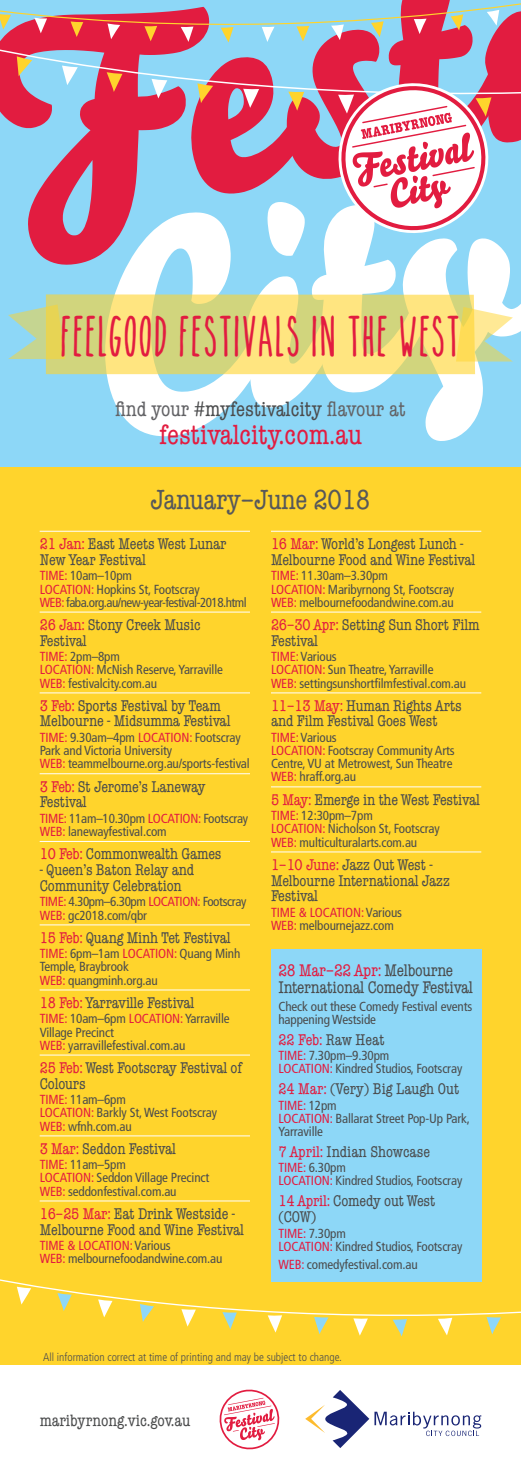
<style>
.page{position:relative;width:521px;height:1474px;background:#fff}
.page>*{position:absolute;margin:0;border:0;box-sizing:border-box;transform-origin:0 0}
.t1{font:39.38px "The Skinnybold";color:#e21c40}
.t2{font:condensed 28px "American Typewriter";color:#e21c40}
.t3{font:condensed 28px "American Typewriter";letter-spacing:-.01em;color:#57585a}
.t4{font:condensed 21px "American Typewriter";color:#636366}
.t5{font:condensed 17.15px/17.2px "American Typewriter";letter-spacing:-.015em;color:#4b4c4d}
.t6{font:condensed 16.62px "American Typewriter";color:#4b4c4d}
.t7{font:condensed 15.75px/15.8px "American Typewriter";letter-spacing:-.01em;color:#4b4c4d}
.t8{font:condensed 13.12px/13.1px "Frutiger";letter-spacing:-.01em;color:#4b4c4d}
.t9{font:condensed 13.12px/13.1px "Frutiger";letter-spacing:-.03em;color:#4b4c4d}
.t10{font:300 condensed 11.38px "Frutiger";color:#4b4c4d}
.s1{color:#4b4c4d}
.s2{color:#e21c40}
</style>
<div class="page">
<div style="left:0;top:466px;width:521px;height:898px;background:#ffd42c"></div>
<svg style="left:219px;top:1389px;width:61px;height:61px"></svg>
<svg style="left:305px;top:1390px;width:176px;height:57px"></svg>
<svg style="left:0;top:1252px;width:521px;height:85px"></svg>
<svg style="left:57px;top:1292px;width:15px;height:19px"></svg>
<svg style="left:486px;top:1316px;width:15px;height:18px"></svg>
<svg style="left:140px;top:1303px;width:14px;height:18px"></svg>
<svg style="left:222px;top:1312px;width:15px;height:17px"></svg>
<svg style="left:314px;top:1316px;width:14px;height:18px"></svg>
<svg style="left:393px;top:1318px;width:14px;height:18px"></svg>
<svg style="left:17px;top:1286px;width:14px;height:18px"></svg>
<svg style="left:98px;top:1299px;width:14px;height:18px"></svg>
<svg style="left:181px;top:1309px;width:15px;height:17px"></svg>
<svg style="left:268px;top:1315px;width:14px;height:17px"></svg>
<svg style="left:353px;top:1318px;width:15px;height:17px"></svg>
<svg style="left:438px;top:1317px;width:14px;height:18px"></svg>
<hr style="left:40px;top:531px;width:210px;height:1px;background:#fff">
<hr style="left:40px;top:611px;width:210px;height:1px;background:#fff">
<hr style="left:40px;top:692px;width:210px;height:1px;background:#fff">
<hr style="left:40px;top:773px;width:210px;height:1px;background:#fff">
<hr style="left:40px;top:841px;width:210px;height:1px;background:#fff">
<hr style="left:40px;top:924px;width:210px;height:1px;background:#fff">
<hr style="left:40px;top:989px;width:210px;height:1px;background:#fff">
<hr style="left:40px;top:1054px;width:210px;height:1px;background:#fff">
<hr style="left:40px;top:1135px;width:210px;height:1px;background:#fff">
<hr style="left:40px;top:1200px;width:210px;height:1px;background:#fff">
<hr style="left:271px;top:531px;width:210px;height:1px;background:#fff">
<hr style="left:271px;top:611px;width:210px;height:1px;background:#fff">
<hr style="left:271px;top:692px;width:210px;height:1px;background:#fff">
<hr style="left:271px;top:786px;width:210px;height:1px;background:#fff">
<hr style="left:271px;top:851px;width:210px;height:1px;background:#fff">
<div style="left:271px;top:949px;width:210px;height:332px;background:#8dd7f7"></div>
<div style="left:0;top:0;width:521px;height:466px;background:#8dd7f7"></div>
<svg style="left:105px;top:265px;width:76px;height:172px;fill:#fff"></svg>
<svg style="left:11px;top:122px;width:170px;height:143px"></svg>
<svg style="left:0;top:10px;width:181px;height:20px"></svg>
<svg style="left:34px;top:18px;width:13px;height:12px"></svg>
<svg style="left:108px;top:23px;width:12px;height:7px"></svg>
<svg style="left:0;top:14px;width:11px;height:16px"></svg>
<svg style="left:71px;top:21px;width:12px;height:9px"></svg>
<svg style="left:144px;top:26px;width:13px;height:4px"></svg>
<svg style="left:0;top:30px;width:181px;height:92px"></svg>
<svg style="left:17px;top:56px;width:15px;height:20px"></svg>
<svg style="left:107px;top:72px;width:15px;height:20px"></svg>
<svg style="left:62px;top:66px;width:16px;height:19px"></svg>
<svg style="left:151px;top:79px;width:16px;height:19px"></svg>
<svg style="left:46px;top:294px;width:135px;height:80px;background:#e1da7e"></svg>
<svg style="left:8px;top:304px;width:57px;height:55px"></svg>
<svg style="left:181px;top:0;width:340px;height:441px"></svg>
<h1 class="t1" style="left:62px;top:315px;width:403px">FEELGOOD FESTIVALS IN THE WEST</h1>
<h3 class="t4" style="left:115px;top:397px;width:292px">find your <span class="s1">#myfestivalcity</span> flavour at</h3>
<h2 class="t2" style="left:159px;top:419px;width:204px">festivalcity.com.au</h2>
<h2 class="t3" style="left:151px;top:484px;width:221px">January–June 2018</h2>
<p class="t7" style="left:40px;top:536px;width:188px"><span class="s2">21 Jan:</span> East Meets West Lunar<br>New Year Festival</p>
<p class="t8" style="left:40px;top:569px;width:209px"><span class="s2">TIME:</span> 10am–10pm<br><span class="s2">LOCATION:</span> Hopkins St, Footscray<br><span class="s2">WEB:</span> faba.org.au/new-year-festival-2018.html</p>
<p class="t7" style="left:40px;top:616px;width:162px"><span class="s2">26 Jan:</span> Stony Creek Music<br>Festival</p>
<p class="t8" style="left:40px;top:650px;width:185px"><span class="s2">TIME:</span> 2pm–8pm<br><span class="s2">LOCATION:</span> McNish Reserve, Yarraville<br><span class="s2">WEB:</span> festivalcity.com.au</p>
<p class="t7" style="left:40px;top:697px;width:192px"><span class="s2">3 Feb:</span> Sports Festival by Team<br>Melbourne - Midsumma Festival</p>
<p class="t8" style="left:40px;top:731px;width:212px"><span class="s2">TIME:</span> 9.30am–4pm <span class="s2">LOCATION:</span> Footscray<br>Park and Victoria University<br><span class="s2">WEB:</span> teammelbourne.org.au/sports-festival</p>
<p class="t7" style="left:40px;top:778px;width:167px"><span class="s2">3 Feb:</span> St Jerome’s Laneway<br>Festival</p>
<p class="t8" style="left:40px;top:812px;width:210px"><span class="s2">TIME:</span> 11am–10.30pm <span class="s2">LOCATION:</span> Footscray<br><span class="s2">WEB:</span> lanewayfestival.com</p>
<p class="t7" style="left:40px;top:846px;width:183px"><span class="s2">10 Feb:</span> Commonwealth Games</p>
<p class="t7" style="left:40px;top:861px;width:156px">- Queen’s Baton Relay and<br>Community Celebration</p>
<p class="t9" style="left:40px;top:895px;width:208px"><span class="s2">TIME:</span> 4.30pm–6.30pm <span class="s2">LOCATION:</span> Footscray<br><span class="s2">WEB:</span> gc2018.com/qbr</p>
<p class="t7" style="left:40px;top:929px;width:192px"><span class="s2">15 Feb:</span> Quang Minh Tet Festival</p>
<p class="t8" style="left:40px;top:947px;width:202px"><span class="s2">TIME:</span> 6pm–1am <span class="s2">LOCATION:</span> Quang Minh<br>Temple, Braybrook<br><span class="s2">WEB:</span> quangminh.org.au</p>
<p class="t7" style="left:40px;top:994px;width:156px"><span class="s2">18 Feb:</span> Yarraville Festival</p>
<p class="t8" style="left:40px;top:1012px;width:191px"><span class="s2">TIME:</span> 10am–6pm <span class="s2">LOCATION:</span> Yarraville<br>Village Precinct<br><span class="s2">WEB:</span> yarravillefestival.com.au</p>
<p class="t7" style="left:40px;top:1059px;width:204px"><span class="s2">25 Feb:</span> West Footscray Festival of<br>Colours</p>
<p class="t8" style="left:40px;top:1093px;width:179px"><span class="s2">TIME:</span> 11am–6pm<br><span class="s2">LOCATION:</span> Barkly St, West Footscray<br><span class="s2">WEB:</span> wfnh.com.au</p>
<p class="t7" style="left:40px;top:1140px;width:138px"><span class="s2">3 Mar:</span> Seddon Festival</p>
<p class="t8" style="left:40px;top:1158px;width:171px"><span class="s2">TIME:</span> 11am–5pm<br><span class="s2">LOCATION:</span> Seddon Village Precinct<br><span class="s2">WEB:</span> seddonfestival.com.au</p>
<p class="t7" style="left:40px;top:1205px;width:206px"><span class="s2">16–25 Mar:</span> Eat Drink Westside -<br>Melbourne Food and Wine Festival</p>
<p class="t8" style="left:40px;top:1239px;width:184px"><span class="s2">TIME &amp; LOCATION:</span> Various<br><span class="s2">WEB:</span> melbournefoodandwine.com.au</p>
<p class="t7" style="left:271px;top:536px;width:206px"><span class="s2">16 Mar:</span> World’s Longest Lunch -<br>Melbourne Food and Wine Festival</p>
<p class="t8" style="left:271px;top:569px;width:185px"><span class="s2">TIME:</span> 11.30am–3.30pm<br><span class="s2">LOCATION:</span> Maribyrnong St, Footscray<br><span class="s2">WEB:</span> melbournefoodandwine.com.au</p>
<p class="t7" style="left:271px;top:616px;width:210px"><span class="s2">26–30 Apr:</span> Setting Sun Short Film<br>Festival</p>
<p class="t8" style="left:271px;top:650px;width:197px"><span class="s2">TIME:</span> Various<br><span class="s2">LOCATION:</span> Sun Theatre, Yarraville<br><span class="s2">WEB:</span> settingsunshortfilmfestival.com.au</p>
<p class="t7" style="left:271px;top:697px;width:192px"><span class="s2">11–13 May:</span> Human Rights Arts and Film Festival Goes West</p>
<p class="t8" style="left:271px;top:731px;width:185px"><span class="s2">TIME:</span> Various<br><span class="s2">LOCATION:</span> Footscray Community Arts<br>Centre, VU at Metrowest, Sun Theatre<br><span class="s2">WEB:</span> hraff.org.au</p>
<p class="t7" style="left:271px;top:791px;width:210px"><span class="s2">5 May:</span> Emerge in the West Festival</p>
<p class="t8" style="left:271px;top:809px;width:170px"><span class="s2">TIME:</span> 12:30pm–7pm<br><span class="s2">LOCATION:</span> Nicholson St, Footscray<br><span class="s2">WEB:</span> multiculturalarts.com.au</p>
<p class="t7" style="left:271px;top:856px;width:180px"><span class="s2">1–10 June:</span> Jazz Out West -<br>Melbourne International Jazz<br>Festival</p>
<p class="t8" style="left:271px;top:905px;width:133px"><span class="s2">TIME &amp; LOCATION:</span> Various<br><span class="s2">WEB:</span> melbournejazz.com</p>
<h3 class="t5" style="left:278px;top:961px;width:196px"><span class="s2">28 Mar–22 Apr:</span> Melbourne<br>International Comedy Festival</h3>
<p class="t8" style="left:278px;top:999px;width:195px">Check out these Comedy Festival events happening Westside</p>
<p class="t7" style="left:278px;top:1031px;width:108px"><span class="s2">22 Feb:</span> Raw Heat</p>
<p class="t8" style="left:278px;top:1049px;width:185px"><span class="s2">TIME:</span> 7.30pm–9.30pm<br><span class="s2">LOCATION:</span> Kindred Studios, Footscray</p>
<p class="t7" style="left:278px;top:1080px;width:182px"><span class="s2">24 Mar:</span> (Very) Big Laugh Out</p>
<p class="t8" style="left:278px;top:1098px;width:193px"><span class="s2">TIME:</span> 12pm<br><span class="s2">LOCATION:</span> Ballarat Street Pop-Up Park,<br>Yarraville</p>
<p class="t7" style="left:278px;top:1143px;width:153px"><span class="s2">7 April:</span> Indian Showcase</p>
<p class="t8" style="left:278px;top:1161px;width:185px"><span class="s2">TIME:</span> 6.30pm<br><span class="s2">LOCATION:</span> Kindred Studios, Footscray</p>
<p class="t7" style="left:278px;top:1192px;width:158px"><span class="s2">14 April:</span> Comedy out West (COW)</p>
<p class="t8" style="left:278px;top:1226px;width:185px"><span class="s2">TIME:</span> 7.30pm<br><span class="s2">LOCATION:</span> Kindred Studios, Footscray</p>
<p class="t8" style="left:278px;top:1257px;width:141px"><span class="s2">WEB:</span> comedyfestival.com.au</p>
<p class="t10" style="left:43px;top:1350px;width:300px">All information correct at time of printing and may be subject to change.</p>
<p class="t6" style="left:40px;top:1410px;width:152px">maribyrnong.vic.gov.au</p>
</div>
